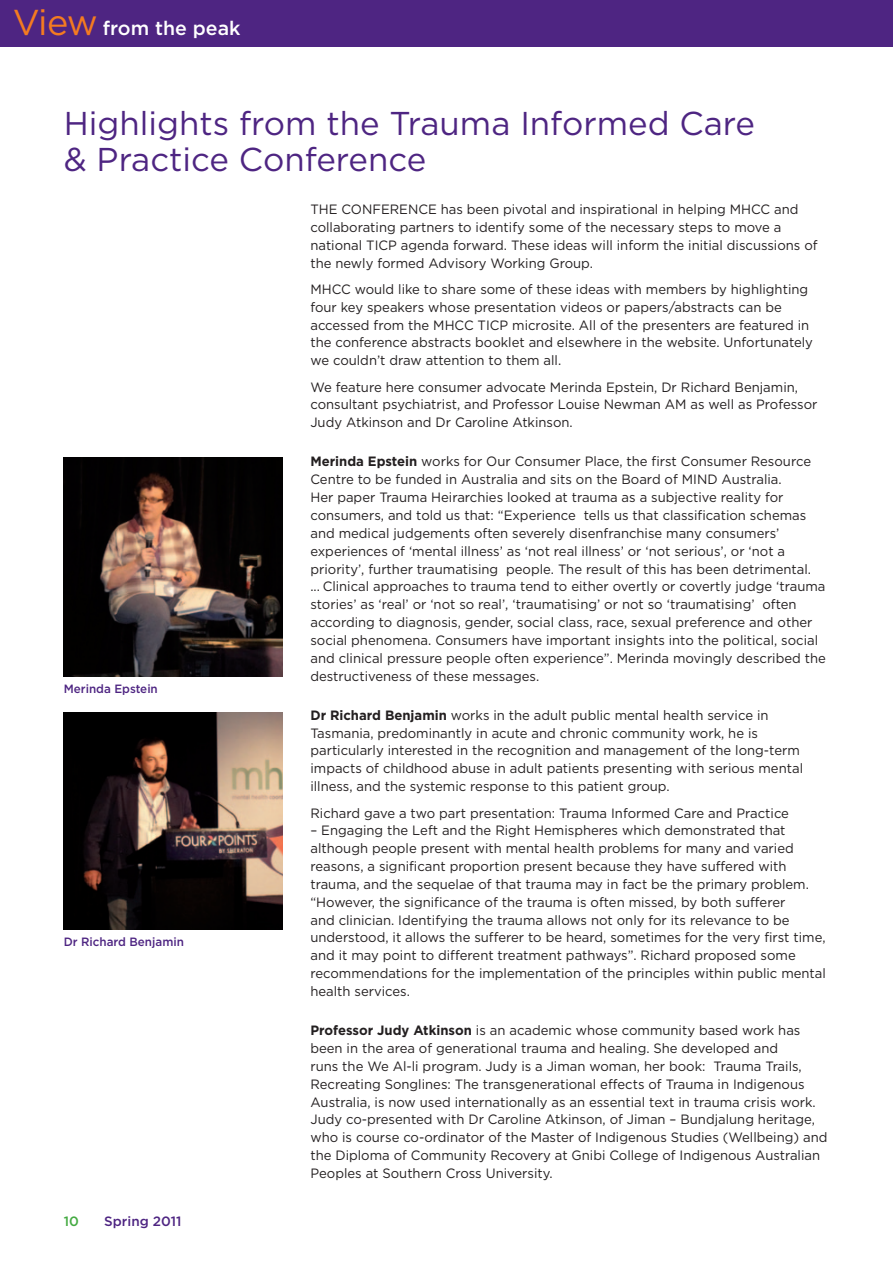
<style>
.page{position:relative;width:893px;height:1263px;background:#fff}
.page>*{position:absolute;margin:0;border:0;box-sizing:border-box;transform-origin:0 0}
.t1{font:33px/36px "Gotham";color:#4e2582}
.t2{font:500 19.5px "Gotham";color:#fff}
.t3{font:13.5px/17.9px "Gotham";color:#231f20}
.t4{font:500 13.5px "Gotham";color:#4e2582}
.t5{font:500 13.5px "Gotham";color:#44aa42}
.t6{font:500 12px "Gotham";color:#4e2582}
.s1{font-weight:400;font-size:36px;color:#f47b21}
.s2{font-weight:700}
</style>
<div class="page">
<div style="left:0;top:0;width:893px;height:47px;background:#4e2582"></div>
<img style="left:64px;top:457px;width:219px;height:219px">
<img style="left:64px;top:712px;width:219px;height:217px">
<h2 class="t2" style="left:13px;top:17px;width:229px"><span class="s1">View</span> from the peak</h2>
<h1 class="t1" style="left:64px;top:104px;width:693px">H ighlights from the Trauma Informed Care &amp; Practice Conference</h1>
<p class="t6" style="left:64px;top:682px;width:96px">Merinda Epstein</p>
<p class="t6" style="left:64px;top:935px;width:122px">Dr Richard Benjamin</p>
<p class="t5" style="left:64px;top:1213px;width:17px">10</p>
<p class="t4" style="left:104px;top:1213px;width:79px">Spring 2011</p>
<p class="t3" style="left:310px;top:200px;width:509px">The conference has been pivotal and inspirational in helping MHCC and collaborating partners to identify some of the necessary steps to move a national TICP agenda forward. These ideas will inform the initial discussions of the newly formed Advisory Working Group.</p>
<p class="t3" style="left:310px;top:280px;width:504px">MH CC would like to share some of these ideas with members by highlighting four key speakers whose presentation videos or papers/abstracts can be accessed from the MH CC TICP microsite. All of the presenters are featured in the conference abstracts booklet and elsewhere in the website. Unfortunately we couldn’t draw attention to them all.</p>
<p class="t3" style="left:310px;top:378px;width:509px">We feature here consumer advocate Merinda Epstein, Dr Richard Benjamin, consultant psychiatrist, and Professor Louise Newman AM as well as Professor<br>Judy Atkinson and Dr Caroline Atkinson.</p>
<p class="t3" style="left:310px;top:452px;width:517px"><span class="s2">Merinda Epstein</span> works for Our Consumer Place, the first Consumer Resource Centre to be funded in Australia and sits on the Board of M IND Australia.<br>Her paper Trauma Heirarchies looked at trauma as a subjective reality for consumers, and told us that: “Experience tells us that classification schemas and medical judgements often severely disenfranchise many consumers’ experiences of ‘mental illness’ as ‘not real illness’ or ‘not serious’, or ‘not a priority’, further traumatising people. The result of this has been detrimental.<br>... Clinical approaches to trauma tend to either overtly or covertly judge ‘trauma stories’ as ‘real’ or ‘not so real’, ‘traumatising’ or not so ‘traumatising’ often according to diagnosis, gender, social class, race, sexual preference and other social phenomena. Consumers have important insights into the political, social and clinical pressure people often experience”. Merinda movingly described the destructiveness of these messages.</p>
<p class="t3" style="left:310px;top:706px;width:494px"><span class="s2">Dr Richard Benjamin</span> works in the adult public mental health service in Tasmania, predominantly in acute and chronic community work, he is particularly interested in the recognition and management of the long-term impacts of childhood abuse in adult patients presenting with serious mental illness, and the systemic response to this patient group.</p>
<p class="t3" style="left:310px;top:803px;width:480px">Richard gave a two part presentation: Trauma Informed Care and Practice</p>
<p class="t3" style="left:310px;top:821px;width:517px">– Engaging the Left and the Right Hemispheres which demonstrated that although people present with mental health problems for many and varied reasons, a significant proportion present because they have suffered with trauma, and the sequelae of that trauma may in fact be the primary problem. “However, the significance of the trauma is often missed, by both sufferer<br>and clinician. Identifying the trauma allows not only for its relevance to be understood, it allows the sufferer to be heard, sometimes for the very first time, and it may point to different treatment pathways”. Richard proposed some recommendations for the implementation of the principles within public mental health services.</p>
<p class="t3" style="left:310px;top:1021px;width:518px"><span class="s2">Professor Judy Atkinson</span> is an academic whose community based work has been in the area of generational trauma and healing. She developed and<br>runs the We Al-li program. Judy is a Jiman woman, her book: Trauma Trails, Recreating Songlines: The transgenerational effects of Trauma in Indigenous Australia, is now used internationally as an essential text in trauma crisis work.<br>Judy co-presented with Dr Caroline Atkinson, of Jiman – Bundjalung heritage, who is course co-ordinator of the Master of Indigenous Studies (Wellbeing) and the Diploma of Community Recovery at Gnibi College of Indigenous Australian Peoples at Southern Cross University.</p>
</div>
